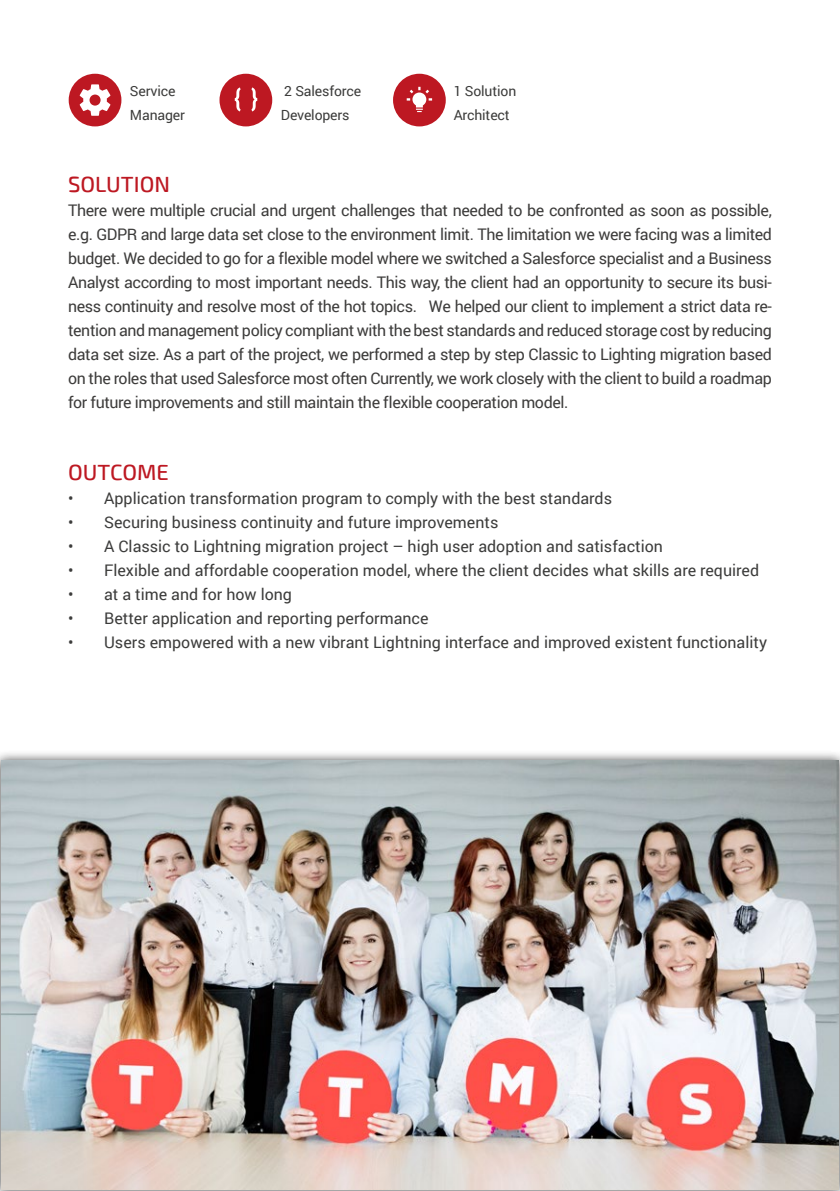
<style>
.page{position:relative;width:840px;height:1191px;background:#fff}
.page>*{position:absolute;margin:0;border:0;box-sizing:border-box;transform-origin:0 0}
.t1{font:500 22px "Exo 2";color:#bd1822}
.t2{font:16px/24px "Roboto";letter-spacing:-.025em;color:#3d3c3b;text-align:justify}
.t3{font:16px "Roboto";color:#3c3c3b}
.t4{font:14px/24px "Roboto";letter-spacing:-.01em;color:#3c3c3b}
</style>
<div class="page">
<div style="left:69px;top:74px;width:52px;height:52px;background:#bd1822;border-radius:50%"></div>
<svg style="left:80px;top:84px;width:30px;height:32px"></svg>
<div style="left:219px;top:74px;width:53px;height:52px;background:#bd1822;border-radius:50%"></div>
<svg style="left:251px;top:87px;width:6px;height:24px"></svg>
<svg style="left:235px;top:87px;width:5px;height:24px"></svg>
<div style="left:393px;top:74px;width:52px;height:52px;background:#bd1822;border-radius:50%"></div>
<svg style="left:406px;top:87px;width:26px;height:25px"></svg>
<div style="left:0;top:749px;width:839px;height:442px;background:#000;opacity:.75"></div>
<img style="left:1px;top:761px;width:837px;height:429px">
<p class="t4" style="left:130px;top:78px;width:56px">Service<br>Manager</p>
<p class="t4" style="left:281px;top:78px;width:82px">2 Salesforce<br>Developers</p>
<p class="t4" style="left:453px;top:78px;width:64px">1 Solution<br>Architect</p>
<h1 class="t1" style="left:68px;top:171px;width:103px">SOLUTION</h1>
<p class="t2" style="left:68px;top:198px;width:705px">There were multiple crucial and urgent challenges that needed to be confronted as soon as possible, e.g. GDPR and large data set close to the environment limit. The limitation we were facing was a limited budget. We decided to go for a flexible model where we switched a Salesforce specialist and a Business Analyst according to most important needs. This way, the client had an opportunity to secure its busi&shy;ness continuity and resolve most of the hot topics. We helped our client to implement a strict data re&shy;tention and management policy compliant with the best standards and reduced storage cost by reducing data set size. As a part of the project, we performed a step by step Classic to Lighting migration based on the roles that used Salesforce most often Currently, we work closely with the client to build a roadmap for future improvements and still maintain the flexible cooperation model.</p>
<h1 class="t1" style="left:68px;top:459px;width:102px">OUTCOME</h1>
<p class="t3" style="left:68px;top:487px;width:545px">• Application transformation program to comply with the best standards</p>
<p class="t3" style="left:68px;top:511px;width:431px">• Securing business continuity and future improvements</p>
<p class="t3" style="left:68px;top:535px;width:596px">• A Classic to Lightning migration project – high user adoption and satisfaction</p>
<p class="t3" style="left:68px;top:559px;width:692px">• Flexible and affordable cooperation model, where the client decides what skills are required</p>
<p class="t3" style="left:68px;top:583px;width:225px">• at a time and for how long</p>
<p class="t3" style="left:68px;top:607px;width:362px">• Better application and reporting performance</p>
<p class="t3" style="left:68px;top:631px;width:700px">• Users empowered with a new vibrant Lightning interface and improved existent functionality</p>
</div>
